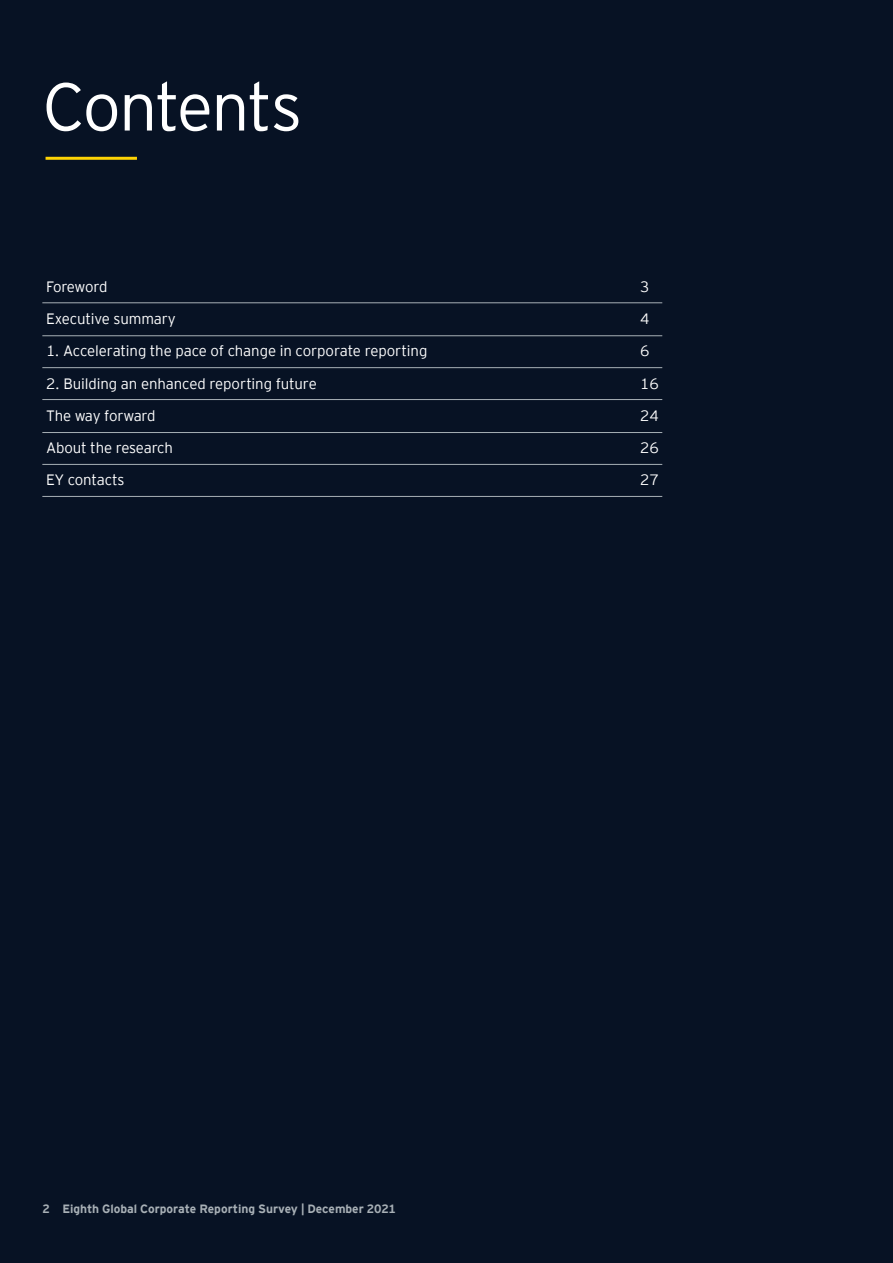
<style>
.page{position:relative;width:893px;height:1263px;background:#071224}
.page>*{position:absolute;margin:0;border:0;box-sizing:border-box;transform-origin:0 0}
.Head{font:300 67.5px "EY Interstate";letter-spacing:-.03em;color:#fff}
.t1{font:300 15px "EY Interstate";letter-spacing:-.01em;color:#fff}
.t2{font:300 15px "EY Interstate";letter-spacing:-.03em;color:#fff}
.t3{font:700 12px "EY Interstate";letter-spacing:-.005em;color:#a8b0b6}
</style>
<div class="page">
<hr style="left:46px;top:157px;width:91px;height:3px;background:#fed304">
<hr style="left:42px;top:335px;width:620px;height:1px;background:#a8b0b6">
<hr style="left:42px;top:302px;width:620px;height:1px;background:#a8b0b6">
<hr style="left:42px;top:367px;width:620px;height:1px;background:#a8b0b6">
<hr style="left:42px;top:399px;width:620px;height:1px;background:#a8b0b6">
<hr style="left:42px;top:432px;width:620px;height:1px;background:#a8b0b6">
<hr style="left:42px;top:464px;width:620px;height:1px;background:#a8b0b6">
<hr style="left:42px;top:496px;width:620px;height:1px;background:#a8b0b6">
<p class="Head" style="left:42px;top:59px;width:261px">Contents</p>
<p class="t2" style="left:46px;top:276px;width:63px">Foreword</p>
<p class="t1" style="left:640px;top:276px;width:11px">3</p>
<p class="t1" style="left:46px;top:308px;width:131px">Executive summary</p>
<p class="t1" style="left:640px;top:308px;width:11px">4</p>
<p class="t1" style="left:46px;top:340px;width:383px">1. Accelerating the pace of change in corporate reporting</p>
<p class="t1" style="left:640px;top:340px;width:11px">6</p>
<p class="t1" style="left:46px;top:372px;width:272px">2. Building an enhanced reporting future</p>
<p class="t1" style="left:640px;top:372px;width:20px">16</p>
<p class="t1" style="left:46px;top:405px;width:111px">The way forward</p>
<p class="t1" style="left:640px;top:405px;width:20px">24</p>
<p class="t1" style="left:46px;top:437px;width:128px">About the research</p>
<p class="t1" style="left:640px;top:437px;width:20px">26</p>
<p class="t1" style="left:46px;top:469px;width:80px">EY contacts</p>
<p class="t1" style="left:640px;top:469px;width:20px">27</p>
<p class="t3" style="left:42px;top:1200px;width:355px">2 Eighth Global Corporate Reporting Survey | December 2021</p>
</div>
